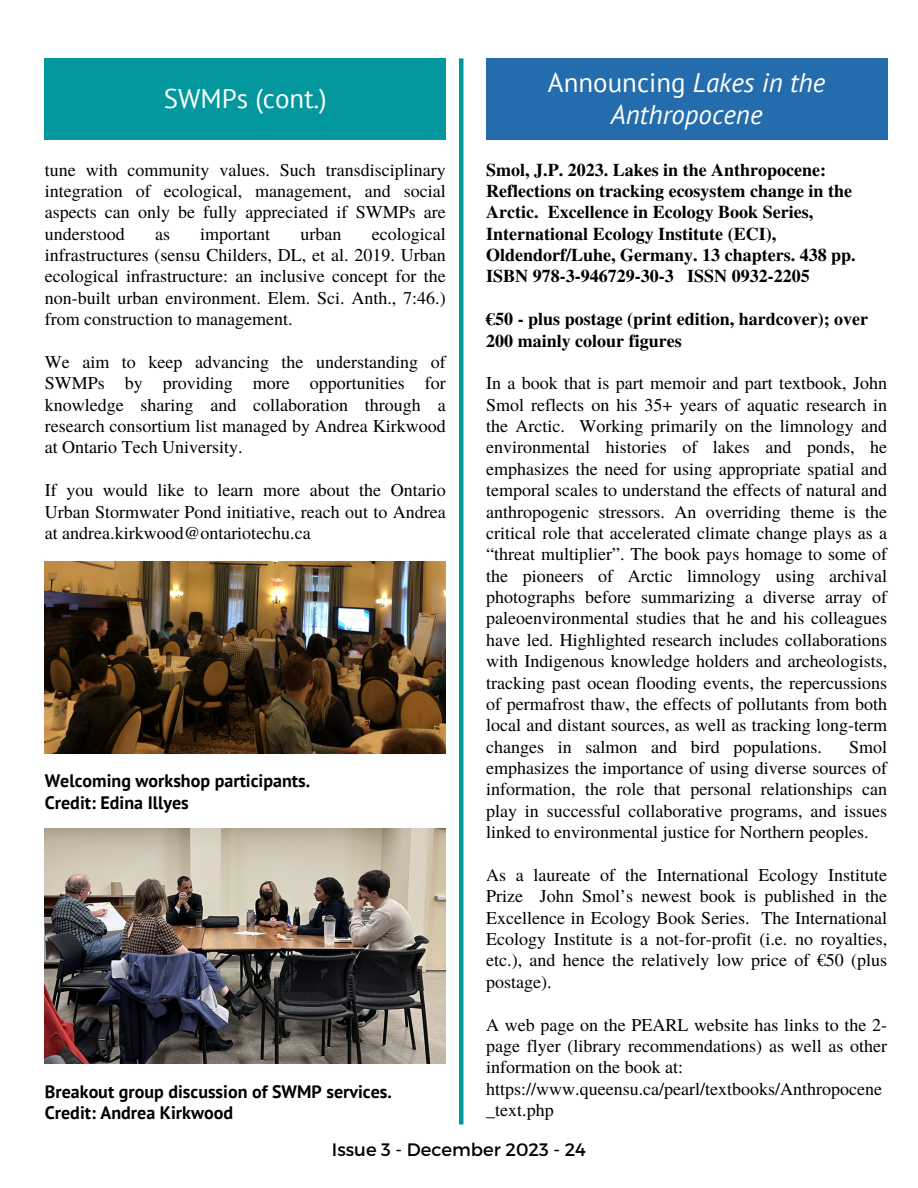
<style>
.page{position:relative;width:918px;height:1188px;background:#fff}
.page>*{position:absolute;margin:0;border:0;box-sizing:border-box;transform-origin:0 0}
.t1{font:italic 27px/31.5px "PT Sans";color:#fff;text-align:center}
.t2{font:27px "PT Sans";color:#fff}
.t3{font:18px/21.3px "Te X Gyre Termes";color:#000;text-align:justify}
.t4{font:700 18px/21.3px "Te X Gyre Termes";color:#000}
.t5{font:700 18px/21.3px "PT Sans";color:#000}
.t6{font:18px "Montserrat";color:#000}
.s1{font-style:normal}
</style>
<div class="page">
<div style="left:45px;top:58px;width:401px;height:82px;background:#03989e"></div>
<hr style="left:459px;top:58px;width:4px;height:1067px;background:#03989e">
<img style="left:45px;top:561px;width:400px;height:193px">
<img style="left:45px;top:828px;width:400px;height:235px">
<div style="left:486px;top:58px;width:401px;height:82px;background:#246cac"></div>
<p class="t2" style="left:164px;top:80px;width:165px">SWMPs (cont.)</p>
<p class="t3" style="left:45px;top:158px;width:402px">tune with community values. Such transdisciplinary integration of ecological, management, and social aspects can only be fully appreciated if SWMPs are understood</p>
<p class="t3" style="left:45px;top:222px;width:402px;text-indent:327px">ecological infrastructures (sensu Childers, DL, et al. 2019. Urban ecological infrastructure: an inclusive concept for the non-built urban environment. Elem. Sci. Anth., 7:46.) from construction to management.</p>
<p class="t3" style="left:45px;top:350px;width:402px">We aim to keep advancing the understanding of SWMPs by providing more opportunities for knowledge sharing and collaboration through a research consortium list managed by Andrea Kirkwood at Ontario Tech University.</p>
<p class="t3" style="left:45px;top:479px;width:402px">If you would like to learn more about the Ontario Urban Stormwater Pond initiative, reach out to Andrea at andrea.kirkwood@ontariotechu.ca</p>
<p class="t3" style="left:155px;top:222px;width:16px">as</p>
<p class="t3" style="left:200px;top:222px;width:72px">important</p>
<p class="t3" style="left:301px;top:222px;width:42px">urban</p>
<p class="t5" style="left:45px;top:770px;width:267px">Welcoming workshop participants.</p>
<p class="t5" style="left:45px;top:791px;width:146px">Credit: Edina Illyes</p>
<p class="t5" style="left:45px;top:1080px;width:349px">Breakout group discussion of SWMP services.<br>Credit: Andrea Kirkwood</p>
<p class="t1" style="left:548px;top:66px;width:279px"><span class="s1">Announcing</span> Lakes in the<br>Anthropocene</p>
<p class="t4" style="left:486px;top:158px;width:371px">Smol, J.P. 2023. Lakes in the Anthropocene:<br>Reflections on tracking ecosystem change in the Arctic. Excellence in Ecology Book Series, International Ecology Institute (ECI), Oldendorf/Luhe, Germany. 13 chapters. 438 pp.<br>ISBN 978-3-946729-30-3 ISSN 0932-2205</p>
<p class="t4" style="left:486px;top:308px;width:383px">€50 - plus postage (print edition, hardcover); over<br>200 mainly colour figures</p>
<p class="t3" style="left:486px;top:372px;width:402px">In a book that is part memoir and part textbook, John Smol reflects on his 35+ years of aquatic research in the Arctic. Working primarily on the limnology and environmental histories of lakes and ponds, he emphasizes the need for using appropriate spatial and temporal scales to understand the effects of natural and anthropogenic stressors. An overriding theme is the critical role that accelerated climate change plays as a “threat multiplier”. The book pays homage to some of the pioneers of Arctic limnology using archival photographs before summarizing a diverse array of paleoenvironmental studies that he and his colleagues have led. Highlighted research includes collaborations with Indigenous knowledge holders and archeologists, tracking past ocean flooding events, the repercussions of permafrost thaw, the effects of pollutants from both local and distant sources, as well as tracking long-term changes in salmon and bird populations.</p>
<p class="t3" style="left:486px;top:735px;width:402px;text-indent:363px">Smol emphasizes the importance of using diverse sources of information, the role that personal relationships can play in successful collaborative programs, and issues linked to environmental justice for Northern peoples.</p>
<p class="t3" style="left:486px;top:863px;width:402px">As a laureate of the International Ecology Institute Prize John Smol’s newest book is published in the Excellence in Ecology Book Series. The International Ecology Institute is a not-for-profit (i.e. no royalties, etc.), and hence the relatively low price of €50 (plus postage).</p>
<p class="t3" style="left:486px;top:1013px;width:402px">A web page on the PEARL website has links to the 2- page flyer (library recommendations) as well as other information on the book at:</p>
<p class="t3" style="left:486px;top:1077px;width:397px">https://www.queensu.ca/pearl/textbooks/Anthropocene _text.php</p>
<p class="t6" style="left:332px;top:1137px;width:256px">Issue 3 - December 2023 - 24</p>
</div>
